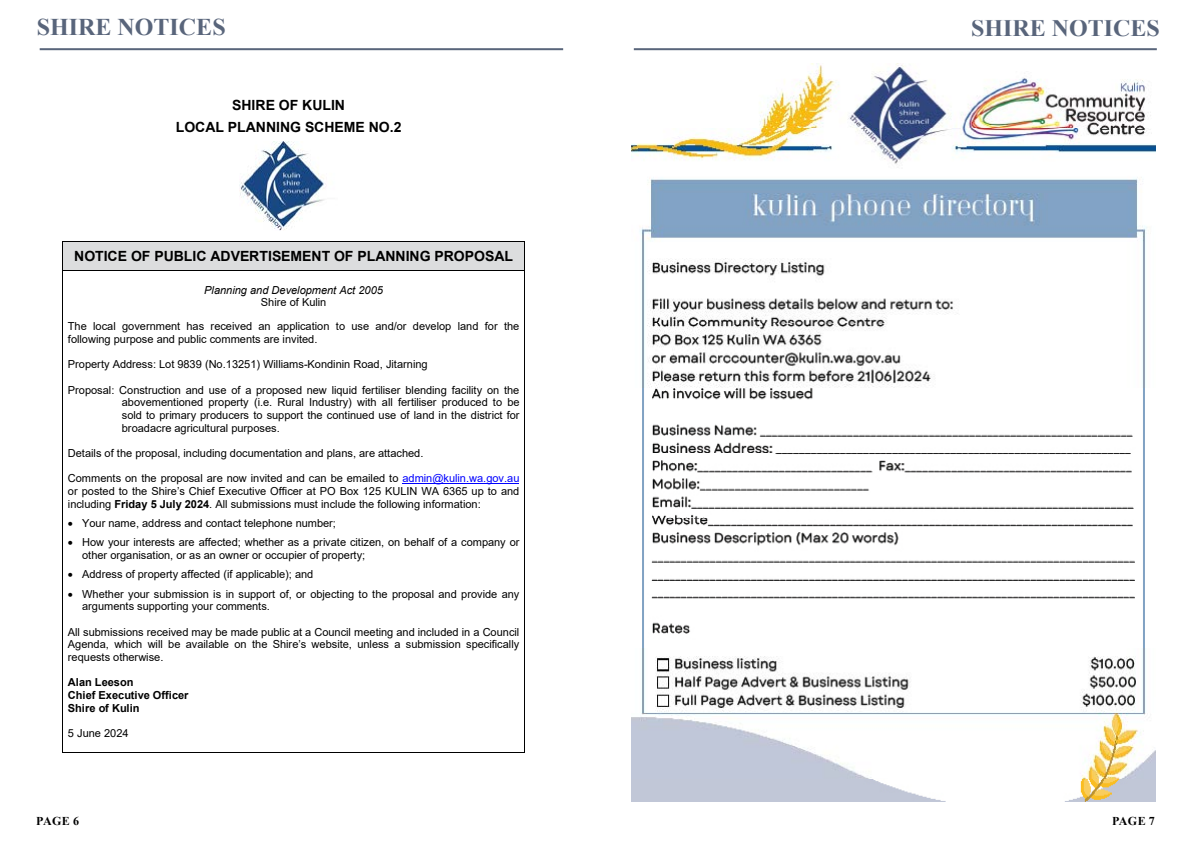
<style>
.page{position:relative;width:1191px;height:842px;background:#fff}
.page>*{position:absolute;margin:0;border:0;box-sizing:border-box;transform-origin:0 0}
.t1{font:700 24px "Times New Roman";color:#59657b}
.t2{font:700 14px/22.1px "Arial";letter-spacing:-.005em;color:#000;text-align:center}
.t3{font:700 12px "Times New Roman";letter-spacing:.035em;color:#000}
.t4{font:11px/12.6px "Arial";color:#000}
.t5{font:700 11px/12.7px "Arial";color:#000}
.t6{font:italic 11px "Arial";color:#000}
.s1{color:#00f}
.s2{font-weight:700}
</style>
<div class="page">
<hr style="left:40px;top:48px;width:523px;height:2px;background:#59657b">
<hr style="left:634px;top:48px;width:522px;height:2px;background:#59657b">
<img style="left:631px;top:64px;width:524px;height:737px">
<div style="left:68px;top:242px;width:451px;height:28px;background:#dcddde"></div>
<hr style="left:63px;top:242px;width:451px;height:1px;background:#000">
<hr style="left:402px;top:483px;width:117px;height:1px;background:#00f">
<svg style="left:62px;top:242px;width:2px;height:29px"></svg>
<hr style="left:63px;top:270px;width:461px;height:1px;background:#000">
<svg style="left:519px;top:242px;width:6px;height:29px"></svg>
<hr style="left:62px;top:271px;width:1px;height:481px;background:#000">
<hr style="left:63px;top:752px;width:461px;height:1px;background:#000">
<hr style="left:524px;top:271px;width:1px;height:481px;background:#000">
<img style="left:239px;top:141px;width:88px;height:89px">
<h1 class="t1" style="left:37px;top:10px;width:190px">SHIRE NOTICES</h1>
<h1 class="t1" style="left:971px;top:11px;width:190px">SHIRE NOTICES</h1>
<p class="t2" style="left:176px;top:94px;width:227px">SHIRE OF KULIN<br>LOCAL PLANNING SCHEME NO.2</p>
<p class="t2" style="left:74px;top:245px;width:440px">NOTICE OF PUBLIC ADVERTISEMENT OF PLANNING PROPOSAL</p>
<p class="t6" style="left:204px;top:283px;width:180px">Planning and Development Act 2005</p>
<p class="t4" style="left:261px;top:296px;width:67px">Shire of Kulin</p>
<p class="t4" style="left:68px;top:320px;width:453px">The local government has received an application to use and/or develop land for the following purpose and public comments are invited.</p>
<p class="t4" style="left:68px;top:358px;width:361px">Property Address: Lot 9839 (No.13251) Williams-Kondinin Road, Jitarning</p>
<p class="t4" style="left:122px;top:383px;width:399px;text-align:justify;text-indent:-54px">Proposal: Construction and use of a proposed new liquid fertiliser blending facility on the abovementioned property (i.e. Rural Industry) with all fertiliser produced to be sold to primary producers to support the continued use of land in the district for broadacre agricultural purposes.</p>
<p class="t4" style="left:68px;top:447px;width:357px">Details of the proposal, including documentation and plans, are attached.</p>
<p class="t4" style="left:68px;top:472px;width:453px;text-align:justify">Comments on the proposal are now invited and can be emailed to <span class="s1">admin@kulin.wa.gov.au </span>or posted to the Shire’s Chief Executive Officer at PO Box 125 KULIN WA 6365 up to and including <span class="s2">Friday 5 July 2024</span>. All submissions must include the following information:</p>
<p class="t4" style="left:68px;top:517px;width:269px">• Your name, address and contact telephone number;</p>
<p class="t4" style="left:82px;top:536px;width:439px;text-indent:-14px">• How your interests are affected; whether as a private citizen, on behalf of a company or other organisation, or as an owner or occupier of property;</p>
<p class="t4" style="left:68px;top:568px;width:247px">• Address of property affected (if applicable); and</p>
<p class="t4" style="left:82px;top:588px;width:439px;text-indent:-14px">• Whether your submission is in support of, or objecting to the proposal and provide any arguments supporting your comments.</p>
<p class="t4" style="left:68px;top:625px;width:453px;text-align:justify">All submissions received may be made public at a Council meeting and included in a Council Agenda, which will be available on the Shire’s website, unless a submission specifically requests otherwise.</p>
<p class="t5" style="left:68px;top:676px;width:122px">Alan Leeson<br>Chief Executive Officer<br>Shire of Kulin</p>
<p class="t4" style="left:68px;top:727px;width:62px">5 June 2024</p>
<p class="t3" style="left:36px;top:813px;width:44px">PAGE 6</p>
<p class="t3" style="left:1112px;top:813px;width:44px">PAGE 7</p>
</div>
